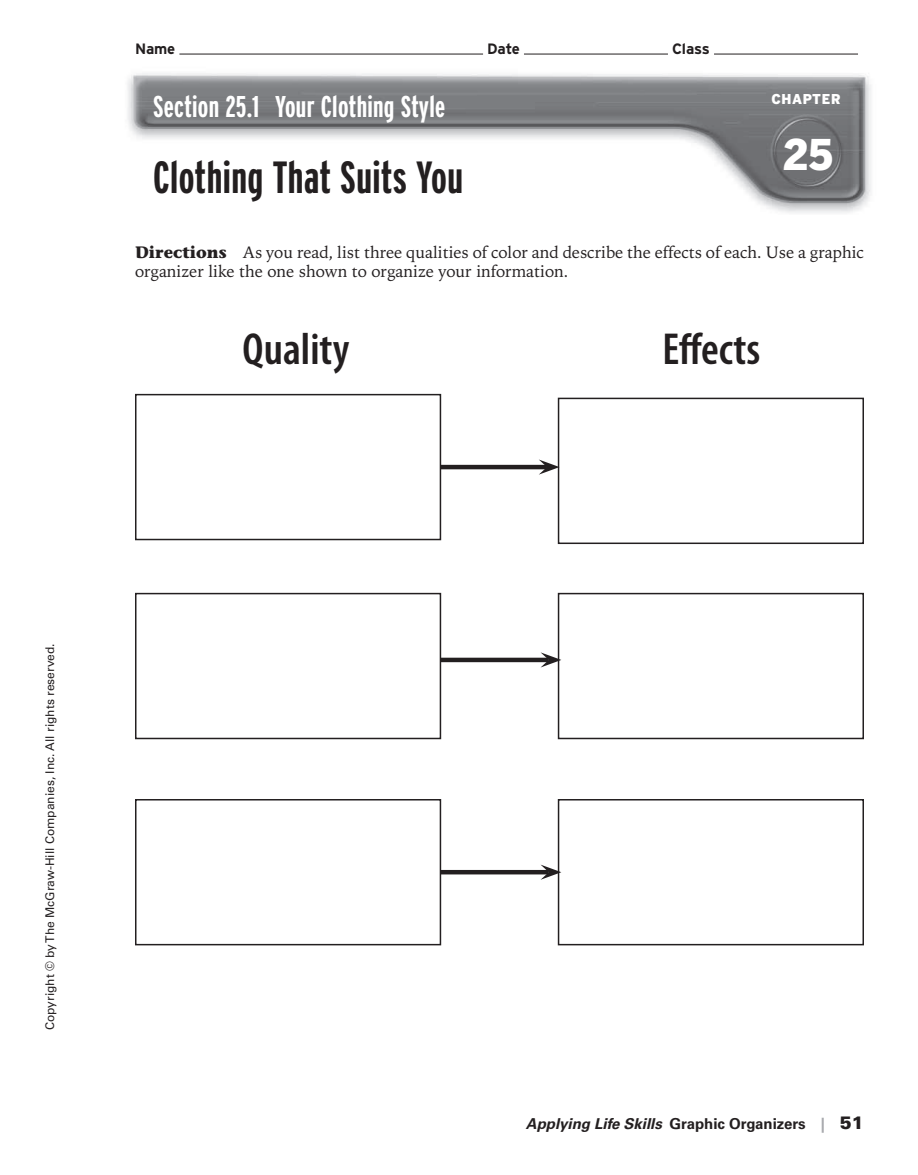
<style>
.page{position:relative;width:918px;height:1175px;background:#fff}
.page>*{position:absolute;margin:0;border:0;box-sizing:border-box;transform-origin:0 0}
.t1{font:700 extra-condensed 45px "Interstate";letter-spacing:.01em;color:#231f20}
.t2{font:600 condensed 45px "Myriad Pro";color:#231f20}
.t3{font:900 42px "Bureau Gothic";color:#fff}
.t4{font:700 extra-condensed 30px "Interstate";letter-spacing:.01em;color:#fff}
.t5{font:16.5px/19.5px "Iowan Old Style BT";color:#231f20}
.t6{font:italic 700 15px "Univers";color:#231f20}
.t7{font:700 15px "Interstate";letter-spacing:-.01em;color:#231f20}
.t8{font:900 13.5px "Bureau Gothic";letter-spacing:.05em;color:#fff}
.t9{font:12px "Univers";color:#231f20}
.s1{font-family:"Stone Informal Std";font-weight:700}
.s2{font-style:normal}
.s3{font-style:normal;color:#a8a9ad}
.s4{font-weight:900;font-style:normal;font-size:18px}
</style>
<div class="page">
<img style="left:127px;top:73px;width:744px;height:140px">
<hr style="left:179px;top:54px;width:304px;height:1px;background:#231f20">
<hr style="left:524px;top:54px;width:144px;height:1px;background:#231f20">
<hr style="left:714px;top:54px;width:144px;height:1px;background:#231f20">
<hr style="left:439px;top:870px;width:110px;height:4px;background:#231f20">
<svg style="left:541px;top:864px;width:15px;height:15px"></svg>
<svg style="left:556px;top:397px;width:308px;height:549px"></svg>
<div style="left:439px;top:657px;width:110px;height:5px;background:#231f20"></div>
<svg style="left:541px;top:652px;width:20px;height:15px"></svg>
<hr style="left:437px;top:465px;width:110px;height:4px;background:#231f20">
<svg style="left:539px;top:459px;width:21px;height:15px"></svg>
<div style="left:135px;top:394px;width:306px;height:146px;border:2px solid #231f20"></div>
<div style="left:135px;top:593px;width:306px;height:146px;border:2px solid #231f20"></div>
<div style="left:135px;top:799px;width:306px;height:146px;border:2px solid #231f20"></div>
<p class="t7" style="left:135px;top:43px;width:42px">Name</p>
<p class="t7" style="left:487px;top:43px;width:34px">Date</p>
<p class="t7" style="left:672px;top:43px;width:39px">Class</p>
<p class="t4" style="left:153px;top:95px;width:294px">Section 25.1 Your Clothing Style</p>
<p class="t1" style="left:153px;top:160px;width:312px">Clothing That Suits You</p>
<p class="t8" style="left:771px;top:94px;width:71px">CHAPTER</p>
<p class="t3" style="left:783px;top:138px;width:52px">25</p>
<p class="t5" style="left:135px;top:244px;width:731px"><span class="s1">Directions</span> As you read, list three qualities of color and describe the effects of each. Use a graphic organizer like the one shown to organize your information.</p>
<p class="t2" style="left:242px;top:333px;width:108px">Quality</p>
<p class="t2" style="left:662px;top:333px;width:99px">Effects</p>
<p class="t9" style="left:45px;top:1030px;width:388px;rotate:-90deg">Copyright © by The McGraw-Hill Companies, Inc. All rights reserved.</p>
<p class="t6" style="left:526px;top:1118px;width:340px">Applying Life Skills <span class="s2">Graphic Organizers</span> <span class="s3">|</span> <span class="s4">51</span></p>
</div>
